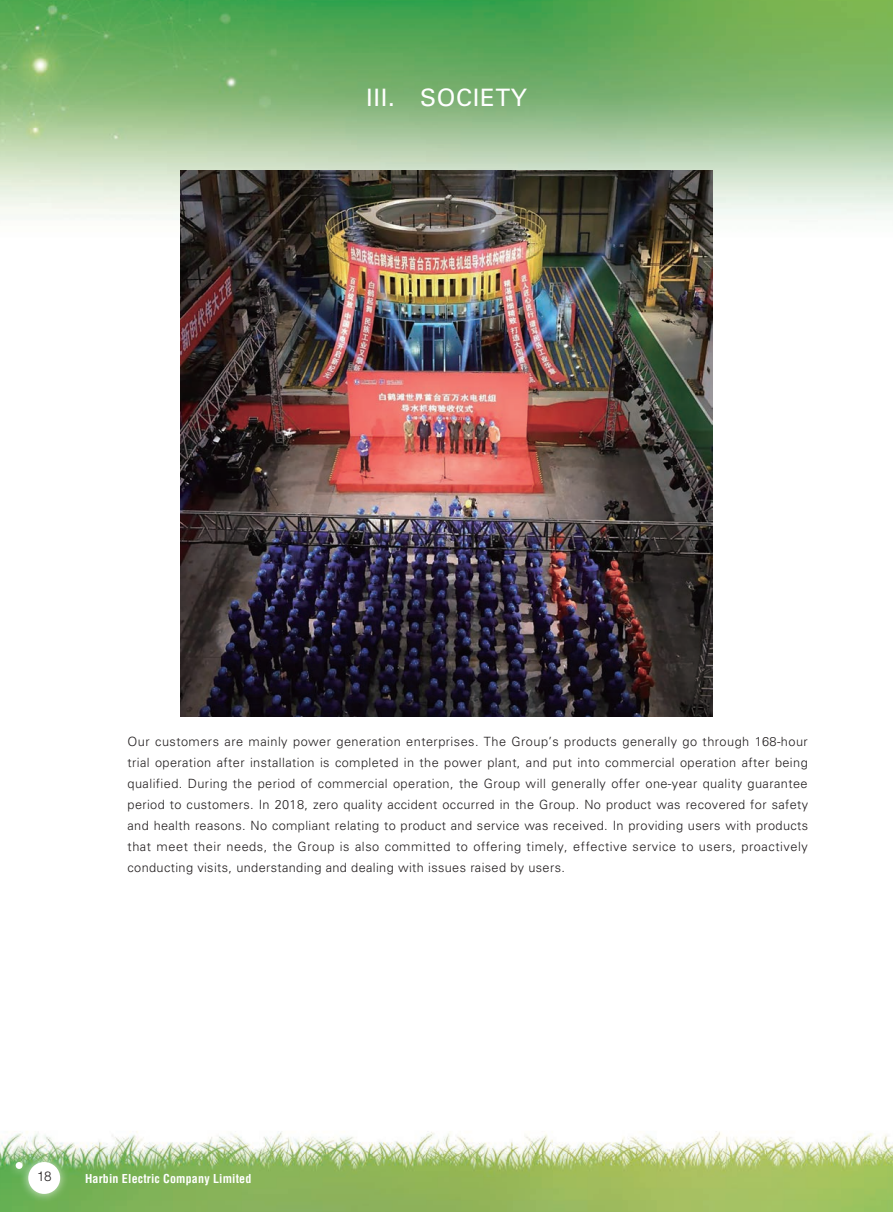
<style>
.page{position:relative;width:893px;height:1212px;background:#fff}
.page>*{position:absolute;margin:0;border:0;box-sizing:border-box;transform-origin:0 0}
.t1{font:24px "Univers LT Std";letter-spacing:.03em;color:#fff}
.t2{font:300 13.5px "Helvetica LT Std";color:#231f20}
.t3{font:300 12.75px/21px "Univers LT Std";letter-spacing:.03em;color:#231f20;text-align:justify}
.t4{font:700 condensed 12px "Helvetica LT Std";letter-spacing:.015em;color:#fff}
</style>
<div class="page">
<img style="left:0;top:0;width:893px;height:1212px">
<div style="left:19px;top:1152px;width:51px;height:51px;background:#fff;opacity:.75"></div>
<div style="left:28px;top:1162px;width:32px;height:32px;background:#fff;border-radius:50%"></div>
<div style="left:7px;top:1153px;width:25px;height:25px;background:#fff;opacity:.75"></div>
<div style="left:16px;top:1162px;width:7px;height:7px;background:#fff;border-radius:50%"></div>
<img style="left:180px;top:170px;width:533px;height:546px">
<h1 class="t1" style="left:366px;top:84px;width:162px">III. SOCIETY</h1>
<p class="t3" style="left:128px;top:731px;width:682px">Our customers are mainly power generation enterprises. The Group’s products generally go through 168-hour trial operation after installation is completed in the power plant, and put into commercial operation after being qualified. During the period of commercial operation, the Group will generally offer one-year quality guarantee period to customers. In 2018, zero quality accident occurred in the Group. No product was recovered for safety and health reasons. No compliant relating to product and service was received. In providing users with products that meet their needs, the Group is also committed to offering timely, effective service to users, proactively conducting visits, understanding and dealing with issues raised by users.</p>
<p class="t2" style="left:37px;top:1168px;width:17px">18</p>
<p class="t4" style="left:85px;top:1171px;width:168px">Harbin Electric Company Limited</p>
</div>
